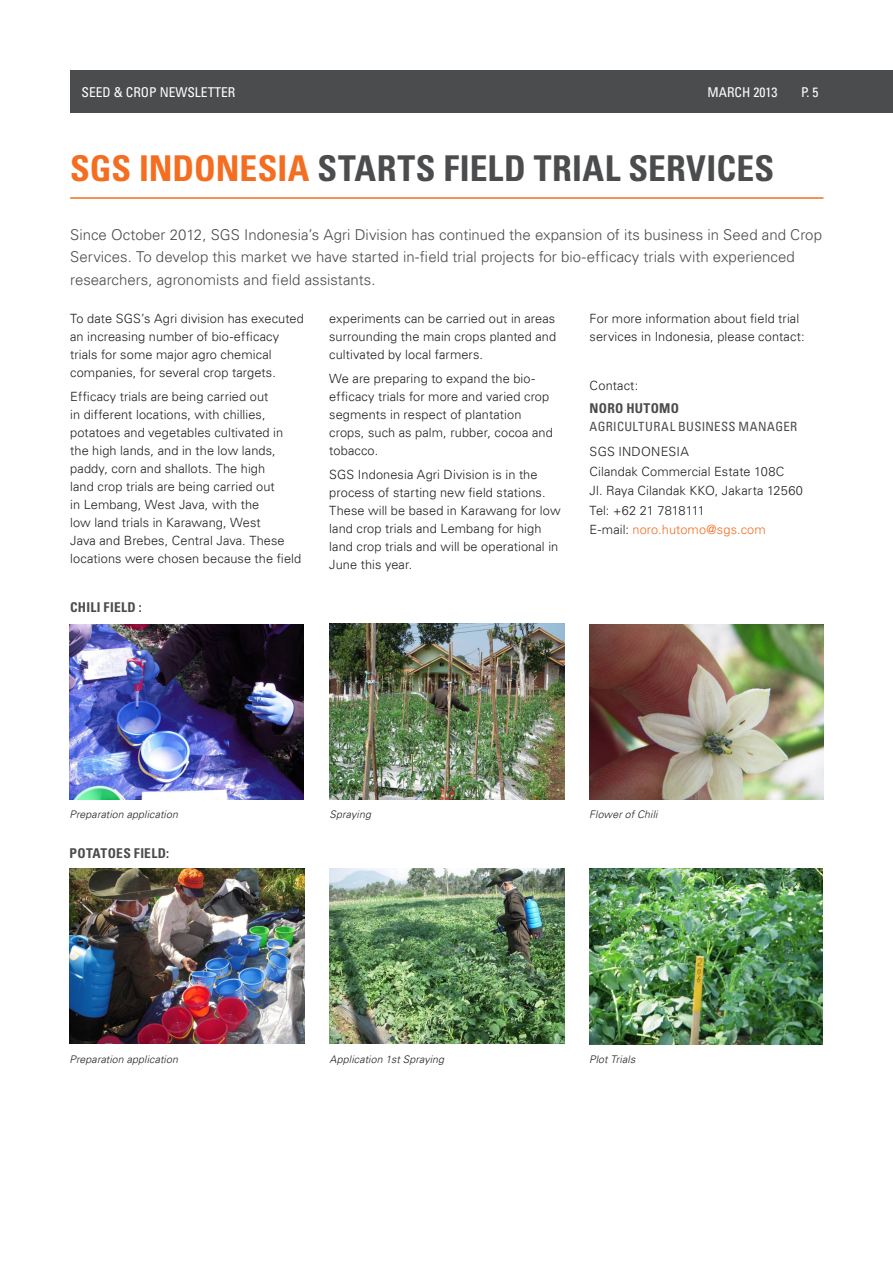
<style>
.page{position:relative;width:893px;height:1263px;background:#fff}
.page>*{position:absolute;margin:0;border:0;box-sizing:border-box;transform-origin:0 0}
.HEADLINES_BIG{font:700 condensed 35.55px "Univers LT";letter-spacing:.005em;color:#4b4c4d}
.BREAKOUT_TEXT{font:300 15px/22.5px "Univers LT";color:#4b4c4d}
.SUBHEADINGS{font:700 condensed 13.5px "Univers LT";letter-spacing:.02em;color:#4b4c4d}
.t1{font:condensed 13.5px "Univers LT";color:#fff}
.BODY_TEXT_LISTS_SPAC{font:300 12.75px/18px "Univers LT";letter-spacing:.01em;color:#231f20}
.SUBHEADINGS-2{font:300 12.75px "Univers LT";letter-spacing:.01em;color:#231f20}
.Paragraph_Style_5{font:condensed 12.75px "Univers LT";letter-spacing:.03em;color:#4b4c4d}
.SUBHEADINGS-3{font:300 12.75px "Univers LT";letter-spacing:.01em;color:#f36e21}
.Paragraph_Style_3{font:italic 300 10.5px "Univers LT";letter-spacing:.015em;color:#231f20}
.s1{color:#f36e21}
.s2{color:#231f20}
</style>
<div class="page">
<div style="left:70px;top:70px;width:823px;height:43px;background:#4b4c4d"></div>
<hr style="left:70px;top:197px;width:753px;height:2px;background:#f36e21">
<img style="left:70px;top:624px;width:233px;height:175px">
<img style="left:330px;top:624px;width:234px;height:175px">
<img style="left:589px;top:624px;width:234px;height:175px">
<img style="left:70px;top:868px;width:234px;height:176px">
<img style="left:330px;top:868px;width:234px;height:176px">
<img style="left:589px;top:868px;width:234px;height:176px">
<p class="t1" style="left:82px;top:83px;width:155px">SEED &amp; CROP NEWSLETTER</p>
<p class="t1" style="left:708px;top:83px;width:71px">MARCH 2013</p>
<p class="t1" style="left:801px;top:83px;width:19px">P. 5</p>
<p class="HEADLINES_BIG" style="left:70px;top:147px;width:706px"><span class="s1">SGS INDONESIA</span> STARTS FIELD TRIAL SERVICES</p>
<p class="BREAKOUT_TEXT" style="left:70px;top:223px;width:753px">Since October 2012, SGS Indonesia’s Agri Division has continued the expansion of its business in Seed and Crop<br>Services. To develop this market we have started in-field trial projects for bio-efficacy trials with experienced researchers, agronomists and field assistants.</p>
<p class="BODY_TEXT_LISTS_SPAC" style="left:70px;top:309px;width:235px">To date SGS’s Agri division has executed an increasing number of bio-efficacy trials for some major agro chemical companies, for several crop targets.</p>
<p class="BODY_TEXT_LISTS_SPAC" style="left:70px;top:387px;width:233px">Efficacy trials are being carried out<br>in different locations, with chillies, potatoes and vegetables cultivated in the high lands, and in the low lands, paddy, corn and shallots. The high<br>land crop trials are being carried out<br>in Lembang, West Java, with the<br>low land trials in Karawang, West<br>Java and Brebes, Central Java. These locations were chosen because the field</p>
<p class="BODY_TEXT_LISTS_SPAC" style="left:590px;top:309px;width:216px">For more information about field trial services in Indonesia, please contact:</p>
<p class="SUBHEADINGS-2" style="left:590px;top:378px;width:50px">Contact:</p>
<p class="SUBHEADINGS" style="left:590px;top:399px;width:91px">NORO HUTOMO</p>
<p class="Paragraph_Style_5" style="left:590px;top:418px;width:209px">AGRICULTURAL BUSINESS MANAGER</p>
<p class="SUBHEADINGS-2" style="left:590px;top:444px;width:101px">SGS INDONESIA</p>
<p class="SUBHEADINGS-2" style="left:590px;top:463px;width:196px">Cilandak Commercial Estate 108C</p>
<p class="SUBHEADINGS-2" style="left:590px;top:483px;width:215px">Jl. Raya Cilandak KKO, Jakarta 12560</p>
<p class="SUBHEADINGS-2" style="left:590px;top:502px;width:117px">Tel: +62 21 7818111</p>
<p class="SUBHEADINGS-3" style="left:590px;top:522px;width:178px"><span class="s2">E-mail:</span> noro.hutomo@sgs.com</p>
<p class="BODY_TEXT_LISTS_SPAC" style="left:329px;top:309px;width:228px;text-align:justify">experiments can be carried out in areas surrounding the main crops planted and cultivated by local farmers.</p>
<p class="BODY_TEXT_LISTS_SPAC" style="left:329px;top:369px;width:225px">We are preparing to expand the bio&shy;efficacy trials for more and varied crop segments in respect of plantation crops, such as palm, rubber, cocoa and tobacco.</p>
<p class="BODY_TEXT_LISTS_SPAC" style="left:329px;top:465px;width:233px">SGS Indonesia Agri Division is in the process of starting new field stations.<br>These will be based in Karawang for low land crop trials and Lembang for high land crop trials and will be operational in June this year.</p>
<p class="SUBHEADINGS" style="left:70px;top:599px;width:73px">CHILI FIELD :</p>
<p class="Paragraph_Style_3" style="left:70px;top:808px;width:110px">Preparation application</p>
<p class="Paragraph_Style_3" style="left:589px;top:808px;width:70px">Flower of Chili</p>
<p class="Paragraph_Style_3" style="left:330px;top:808px;width:43px">Spraying</p>
<p class="SUBHEADINGS" style="left:70px;top:845px;width:101px">POTATOES FIELD:</p>
<p class="Paragraph_Style_3" style="left:70px;top:1053px;width:110px">Preparation application</p>
<p class="Paragraph_Style_3" style="left:330px;top:1053px;width:116px">Application 1st Spraying</p>
<p class="Paragraph_Style_3" style="left:589px;top:1053px;width:48px">Plot Trials</p>
</div>
